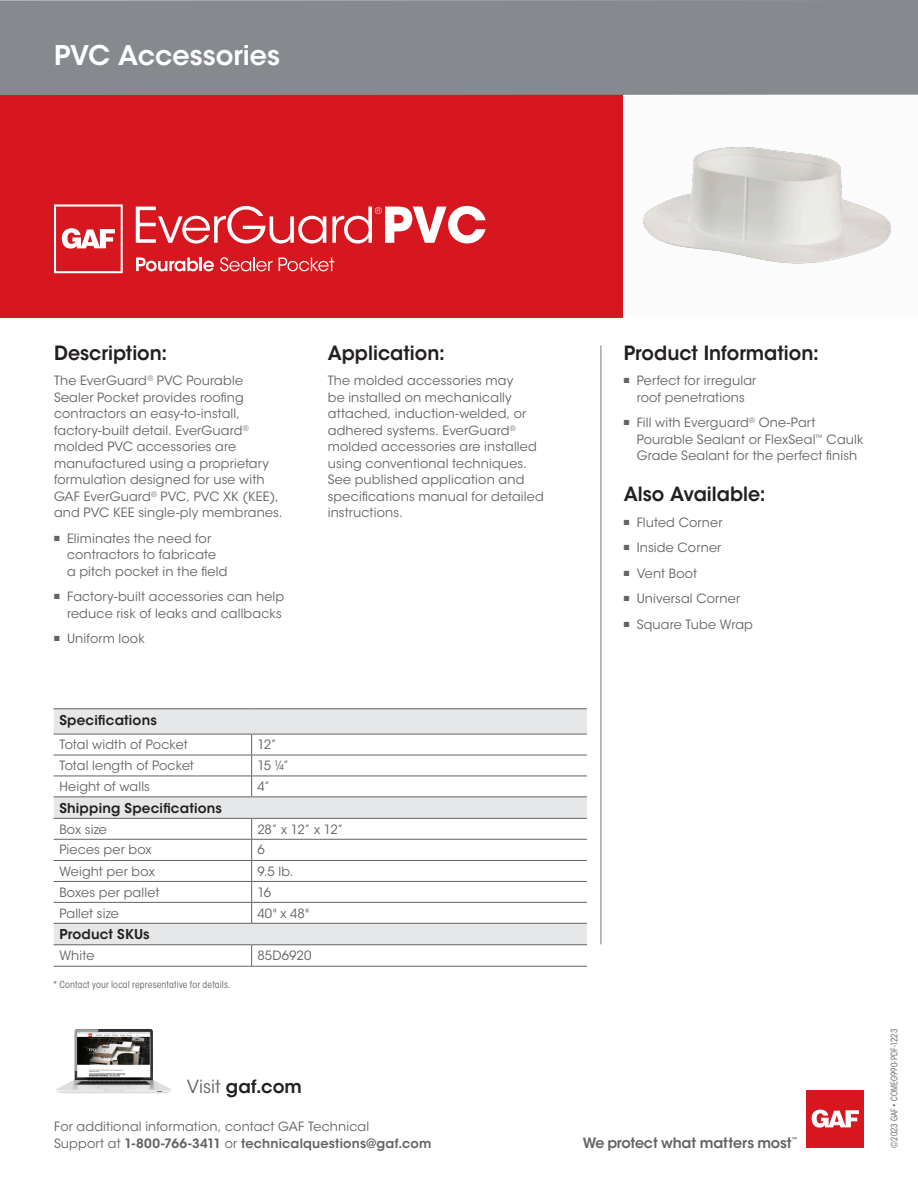
<style>
.page{position:relative;width:918px;height:1188px;background:#fff}
.page>*{position:absolute;margin:0;border:0;box-sizing:border-box;transform-origin:0 0}
.FRONT_CATAGORY_Headline_18pt{font:600 27px "ITC Avant Garde Std";color:#fff}
.t1{font:600 19.5px "ITC Avant Garde Std";color:#231f20}
.Visit_us_copy_12pt__MAKE_LINK_DEMI{font:600 18px "ITC Avant Garde Std";color:#231f20}
.t2{font:600 14.25px "ITC Avant Garde Std";letter-spacing:-.02em;color:#636366}
.t3{font:600 13.5px "ITC Avant Garde Std";letter-spacing:.015em;color:#231f20}
.BACK_Body_Text_SPACE_AFTER_8_5pt_indente{font:12.75px/16.5px "ITC Avant Garde Std";letter-spacing:.015em;color:#636366}
.t4{font:condensed 9.75px "ITC Avant Garde Std";letter-spacing:.015em;color:#636366}
.Footnotes_6pt{font:condensed 9px "ITC Avant Garde Std";letter-spacing:.005em;color:#636366;scale:.93 1}
.t5{font:500 5.4px "ITC Avant Garde Std";color:#636366}
.s1{font-weight:400;color:#636366}
.s2{font-weight:600}
</style>
<div class="page">
<div style="left:0;top:94px;width:624px;height:224px;background:#d7171f"></div>
<div style="left:0;top:0;width:918px;height:95px;background:#868a8e"></div>
<div style="left:624px;top:95px;width:294px;height:223px;background:#fbfbfb"></div>
<img style="left:643px;top:147px;width:248px;height:117px">
<div style="left:807px;top:1090px;width:57px;height:58px;background:#d7171f"></div>
<svg style="left:812px;top:1109px;width:47px;height:19px"></svg>
<img style="left:56px;top:1029px;width:116px;height:64px">
<hr style="left:601px;top:345px;width:1px;height:599px;background:#76787b">
<svg style="left:54px;top:710px;width:533px;height:235px"></svg>
<hr style="left:54px;top:709px;width:198px;height:1px;background:#636366">
<hr style="left:252px;top:709px;width:335px;height:1px;background:#636366">
<hr style="left:54px;top:734px;width:198px;height:1px;background:#636366">
<hr style="left:54px;top:755px;width:198px;height:1px;background:#636366">
<hr style="left:54px;top:776px;width:198px;height:1px;background:#636366">
<hr style="left:54px;top:797px;width:198px;height:1px;background:#636366">
<hr style="left:54px;top:818px;width:198px;height:1px;background:#636366">
<hr style="left:54px;top:839px;width:198px;height:1px;background:#636366">
<hr style="left:54px;top:860px;width:198px;height:1px;background:#636366">
<hr style="left:54px;top:881px;width:198px;height:1px;background:#636366">
<hr style="left:54px;top:902px;width:198px;height:1px;background:#636366">
<hr style="left:54px;top:923px;width:198px;height:1px;background:#636366">
<hr style="left:54px;top:945px;width:198px;height:1px;background:#636366">
<hr style="left:54px;top:966px;width:198px;height:1px;background:#636366">
<hr style="left:252px;top:945px;width:335px;height:1px;background:#636366">
<svg style="left:251px;top:945px;width:1px;height:21px"></svg>
<hr style="left:252px;top:966px;width:335px;height:1px;background:#636366">
<hr style="left:252px;top:818px;width:335px;height:1px;background:#636366">
<hr style="left:252px;top:839px;width:335px;height:1px;background:#636366">
<hr style="left:252px;top:860px;width:335px;height:1px;background:#636366">
<hr style="left:252px;top:734px;width:335px;height:1px;background:#636366">
<hr style="left:252px;top:755px;width:335px;height:1px;background:#636366">
<hr style="left:252px;top:776px;width:335px;height:1px;background:#636366">
<svg style="left:251px;top:734px;width:1px;height:63px"></svg>
<hr style="left:252px;top:797px;width:335px;height:1px;background:#636366">
<hr style="left:252px;top:881px;width:335px;height:1px;background:#636366">
<hr style="left:252px;top:902px;width:335px;height:1px;background:#636366">
<svg style="left:251px;top:819px;width:1px;height:104px"></svg>
<hr style="left:252px;top:923px;width:335px;height:1px;background:#636366">
<svg style="left:136px;top:258px;width:78px;height:13px"></svg>
<svg style="left:220px;top:257px;width:53px;height:14px"></svg>
<svg style="left:279px;top:258px;width:55px;height:13px"></svg>
<svg style="left:136px;top:206px;width:190px;height:38px"></svg>
<svg style="left:332px;top:206px;width:154px;height:38px"></svg>
<svg style="left:54px;top:204px;width:69px;height:69px"></svg>
<p class="FRONT_CATAGORY_Headline_18pt" style="left:54px;top:38px;width:228px">PVC Accessories</p>
<h1 class="FRONT_CATAGORY_Headline_18pt" style="left:54px;top:41px;width:119px">Grey Bar</h1>
<p class="t1" style="left:54px;top:340px;width:115px">Description:</p>
<p class="BACK_Body_Text_SPACE_AFTER_8_5pt_indente" style="left:54px;top:373px;width:230px">The EverGuard<sup>®</sup> PVC Pourable<br>Sealer Pocket provides roofing contractors an easy-to-install, factory-built detail. EverGuard<sup>® </sup>molded PVC accessories are manufactured using a proprietary formulation designed for use with<br>GAF EverGuard<sup>®</sup> PVC, PVC XK (KEE), and PVC KEE single-ply membranes.</p>
<p class="BACK_Body_Text_SPACE_AFTER_8_5pt_indente" style="left:67px;top:530px;width:162px;text-indent:-13px">■ Eliminates the need for contractors to fabricate a pitch pocket in the field</p>
<p class="BACK_Body_Text_SPACE_AFTER_8_5pt_indente" style="left:54px;top:589px;width:232px;text-align:right">■ Factory-built accessories can help reduce risk of leaks and callbacks</p>
<p class="BACK_Body_Text_SPACE_AFTER_8_5pt_indente" style="left:54px;top:631px;width:92px">■ Uniform look</p>
<p class="t1" style="left:328px;top:340px;width:119px">Application:</p>
<p class="BACK_Body_Text_SPACE_AFTER_8_5pt_indente" style="left:328px;top:373px;width:218px">The molded accessories may<br>be installed on mechanically attached, induction-welded, or adhered systems. EverGuard<sup>® </sup>molded accessories are installed using conventional techniques.<br>See published application and specifications manual for detailed instructions.</p>
<p class="t3" style="left:59px;top:711px;width:99px">Specifications</p>
<p class="BACK_Body_Text_SPACE_AFTER_8_5pt_indente" style="left:59px;top:737px;width:130px">Total width of Pocket</p>
<p class="BACK_Body_Text_SPACE_AFTER_8_5pt_indente" style="left:257px;top:737px;width:21px">12”</p>
<p class="BACK_Body_Text_SPACE_AFTER_8_5pt_indente" style="left:59px;top:758px;width:136px">Total length of Pocket</p>
<p class="BACK_Body_Text_SPACE_AFTER_8_5pt_indente" style="left:257px;top:758px;width:33px">15 ¼”</p>
<p class="BACK_Body_Text_SPACE_AFTER_8_5pt_indente" style="left:59px;top:778px;width:92px">Height of walls</p>
<p class="BACK_Body_Text_SPACE_AFTER_8_5pt_indente" style="left:257px;top:778px;width:14px">4”</p>
<p class="t3" style="left:59px;top:799px;width:164px">Shipping Specifications</p>
<p class="BACK_Body_Text_SPACE_AFTER_8_5pt_indente" style="left:59px;top:821px;width:49px">Box size</p>
<p class="BACK_Body_Text_SPACE_AFTER_8_5pt_indente" style="left:257px;top:821px;width:88px">28” x 12” x 12”</p>
<p class="BACK_Body_Text_SPACE_AFTER_8_5pt_indente" style="left:59px;top:842px;width:94px">Pieces per box</p>
<p class="BACK_Body_Text_SPACE_AFTER_8_5pt_indente" style="left:257px;top:842px;width:9px">6</p>
<p class="BACK_Body_Text_SPACE_AFTER_8_5pt_indente" style="left:59px;top:863px;width:97px">Weight per box</p>
<p class="BACK_Body_Text_SPACE_AFTER_8_5pt_indente" style="left:257px;top:863px;width:38px">9.5 lb.</p>
<p class="BACK_Body_Text_SPACE_AFTER_8_5pt_indente" style="left:59px;top:884px;width:102px">Boxes per pallet</p>
<p class="BACK_Body_Text_SPACE_AFTER_8_5pt_indente" style="left:257px;top:884px;width:15px">16</p>
<p class="BACK_Body_Text_SPACE_AFTER_8_5pt_indente" style="left:59px;top:905px;width:61px">Pallet size</p>
<p class="BACK_Body_Text_SPACE_AFTER_8_5pt_indente" style="left:257px;top:905px;width:54px">40" x 48"</p>
<p class="t3" style="left:59px;top:926px;width:92px">Product SKUs</p>
<p class="BACK_Body_Text_SPACE_AFTER_8_5pt_indente" style="left:59px;top:947px;width:37px">White</p>
<p class="BACK_Body_Text_SPACE_AFTER_8_5pt_indente" style="left:257px;top:947px;width:56px">85D6920</p>
<p class="t4" style="left:54px;top:978px;width:179px">* Contact your local representative for details.</p>
<p class="Visit_us_copy_12pt__MAKE_LINK_DEMI" style="left:187px;top:1075px;width:116px"><span class="s1">Visit</span> gaf.com</p>
<p class="BACK_Body_Text_SPACE_AFTER_8_5pt_indente" style="left:54px;top:1118px;width:379px">For additional information, contact GAF Technical<br>Support at <span class="s2">1-800-766-3411</span> or <span class="s2">technicalquestions@gaf.com</span></p>
<p class="t1" style="left:624px;top:340px;width:197px">Product Information:</p>
<p class="BACK_Body_Text_SPACE_AFTER_8_5pt_indente" style="left:624px;top:373px;width:134px;text-align:center">■ Perfect for irregular roof penetrations</p>
<p class="BACK_Body_Text_SPACE_AFTER_8_5pt_indente" style="left:637px;top:415px;width:228px;text-indent:-13px">■ Fill with Everguard<sup>®</sup> One-Part<br>Pourable Sealant or FlexSeal<sup>™</sup> Caulk<br>Grade Sealant for the perfect finish</p>
<p class="t1" style="left:624px;top:482px;width:143px">Also Available:</p>
<p class="BACK_Body_Text_SPACE_AFTER_8_5pt_indente" style="left:624px;top:514px;width:100px">■ Fluted Corner</p>
<p class="BACK_Body_Text_SPACE_AFTER_8_5pt_indente" style="left:624px;top:540px;width:99px">■ Inside Corner</p>
<p class="BACK_Body_Text_SPACE_AFTER_8_5pt_indente" style="left:624px;top:565px;width:75px">■ Vent Boot</p>
<p class="BACK_Body_Text_SPACE_AFTER_8_5pt_indente" style="left:624px;top:591px;width:118px">■ Universal Corner</p>
<p class="BACK_Body_Text_SPACE_AFTER_8_5pt_indente" style="left:624px;top:616px;width:131px">■ Square Tube Wrap</p>
<p class="t2" style="left:583px;top:1133px;width:210px">We protect what matters most</p>
<p class="t5" style="left:792px;top:1136px;width:7px">™</p>
<p class="Footnotes_6pt" style="left:889px;top:1148px;width:129px;rotate:-90deg">©2023 GAF • COMEG990-PDF-1223</p>
</div>
